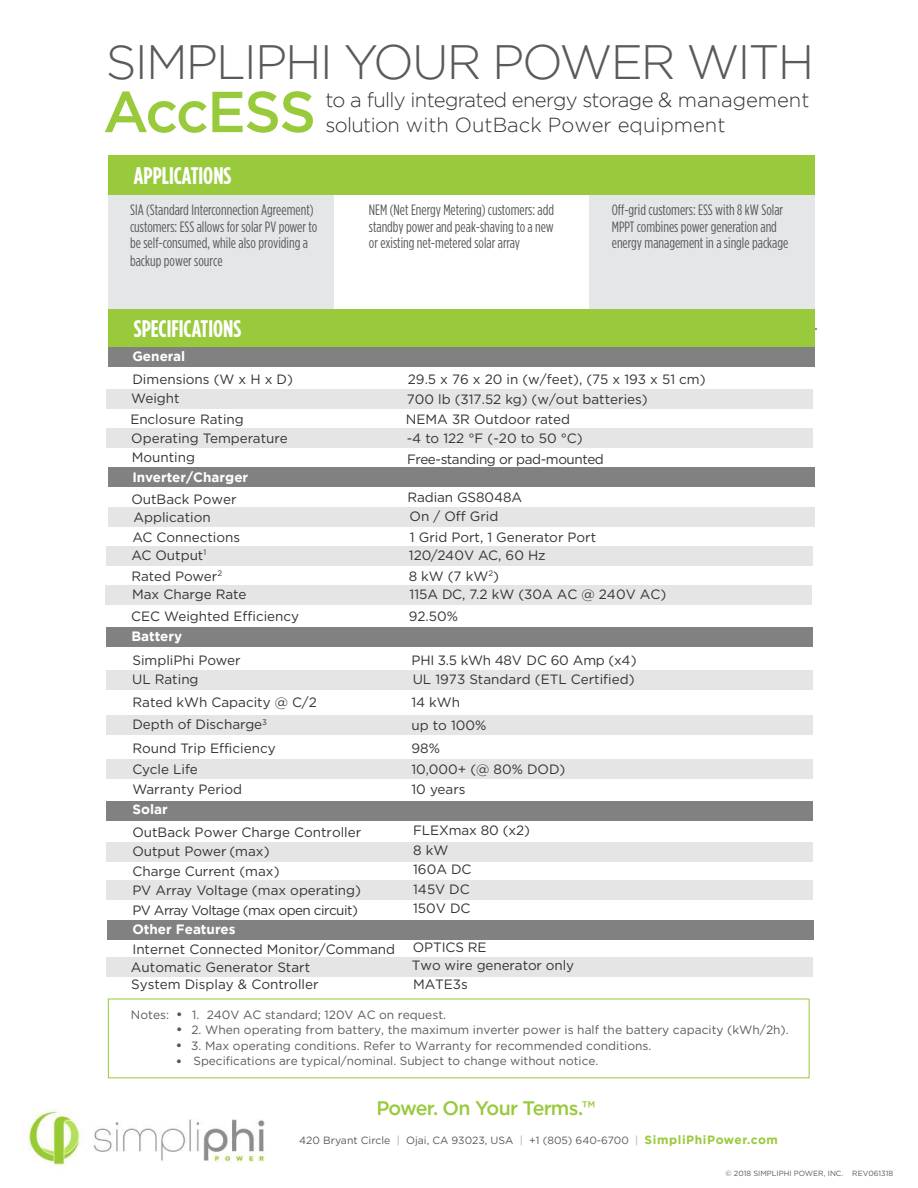
<style>
.page{position:relative;width:918px;height:1188px;background:#fff}
.page>*{position:absolute;margin:0;border:0;box-sizing:border-box;transform-origin:0 0}
.t1{font:500 57.75px "Gotham";color:#99ca3c}
.t2{font:300 48.15px "Gotham";letter-spacing:-.04em;color:#5a5a5c}
.t3{font:700 24px "Gotham Condensed";color:#fff}
.t4{font:300 20.25px/25.5px "Gotham";letter-spacing:-.03em;color:#333}
.t5{font:500 19.5px "Gotham";letter-spacing:-.04em;color:#99ca3c}
.t6{font:18px/30.9px "Myriad Pro";color:#53565a}
.t7{font:16.5px "Gotham HTF";color:#5a5a5c}
.t8{font:15px/16.5px "Gotham Condensed";color:#585a5c}
.t9{font:13.5px/19.5px "Gotham HTF";color:#333}
.t10{font:700 13.5px "Gotham";color:#fff}
.t11{font:13.5px/21px "Gotham HTF";letter-spacing:-.03em;color:#333}
.t12{font:13.5px "Gotham HTF";letter-spacing:-.02em;color:#333}
.t13{font:12px "Gotham HTF";color:#595a5c}
.t14{font:11.85px "Gotham HTF";color:#595a5c}
.t15{font:10.5px "Gotham HTF";color:#5a5a5c}
.t16{font:7.5px "Gotham HTF";color:#5a5a5c}
.s1{color:#a6a7aa}
.s2{font-family:"Gotham";font-weight:700;font-size:12px;color:#99ca3c}
</style>
<div class="page">
<div style="left:106px;top:957px;width:707px;height:20px;background:#e5e5e5"></div>
<div style="left:108px;top:193px;width:226px;height:127px;background:#e5e6e7"></div>
<div style="left:589px;top:193px;width:226px;height:127px;background:#e5e6e7"></div>
<div style="left:108px;top:155px;width:707px;height:40px;background:#99ca3c"></div>
<div style="left:108px;top:309px;width:707px;height:39px;background:#99ca3c"></div>
<div style="left:108px;top:347px;width:707px;height:20px;background:#818181"></div>
<div style="left:106px;top:628px;width:707px;height:19px;background:#818181"></div>
<div style="left:106px;top:389px;width:707px;height:20px;background:#e5e5e5"></div>
<div style="left:106px;top:428px;width:707px;height:20px;background:#e5e5e5"></div>
<div style="left:108px;top:507px;width:707px;height:20px;background:#e5e5e5"></div>
<div style="left:106px;top:546px;width:707px;height:20px;background:#e5e5e5"></div>
<div style="left:106px;top:585px;width:706px;height:20px;background:#e5e5e5"></div>
<div style="left:106px;top:670px;width:706px;height:20px;background:#e5e5e5"></div>
<div style="left:106px;top:715px;width:707px;height:20px;background:#e5e5e5"></div>
<div style="left:106px;top:759px;width:707px;height:20px;background:#e5e5e5"></div>
<div style="left:106px;top:842px;width:707px;height:20px;background:#e5e5e5"></div>
<div style="left:106px;top:881px;width:707px;height:19px;background:#e5e5e5"></div>
<div style="left:106px;top:801px;width:707px;height:19px;background:#818181"></div>
<div style="left:107px;top:920px;width:707px;height:20px;background:#818181"></div>
<div style="left:108px;top:468px;width:707px;height:19px;background:#818181"></div>
<hr style="left:108px;top:999px;width:701px;height:1px;background:#98c93c">
<img style="left:25px;top:1108px;width:240px;height:61px">
<h2 class="t2" style="left:106px;top:43px;width:710px">SIMPLIPHI YOUR POWER WITH</h2>
<h1 class="t1" style="left:103px;top:78px;width:215px">AccE S</h1>
<h1 class="t1" style="left:244px;top:78px;width:38px">S</h1>
<h3 class="t4" style="left:325px;top:88px;width:486px">to a fully integrated energy storage &amp; management solution with OutBack Power equipment</h3>
<h3 class="t3" style="left:134px;top:165px;width:99px">APPLICATIONS</h3>
<p class="t8" style="left:130px;top:203px;width:189px">SIA (Standard Interconnection Agreement) customers: ESS allows for solar PV power to be self-consumed, while also providing a</p>
<p class="t8" style="left:130px;top:254px;width:94px">backup power source</p>
<p class="t8" style="left:369px;top:203px;width:187px;text-align:justify">NEM (Net Energy Metering) customers: add standby power and peak-shaving to a new or existing net-metered solar array</p>
<p class="t8" style="left:612px;top:203px;width:178px">Off-grid customers: ESS with 8 kW Solar<br>MPPT combines power generation and energy management in a single package</p>
<h3 class="t3" style="left:134px;top:318px;width:109px">SPECIFICATIONS</h3>
<p class="t10" style="left:132px;top:351px;width:54px">General</p>
<p class="t9" style="left:130px;top:370px;width:164px;line-height:20.1px">Dimensions (W x H x D)<br>Weight<br>Enclosure Rating</p>
<p class="t9" style="left:131px;top:429px;width:158px">Operating Temperature<br>Mounting</p>
<p class="t10" style="left:132px;top:471px;width:117px">Inverter/Charger</p>
<p class="t9" style="left:131px;top:490px;width:107px;line-height:18.3px">OutBack Power<br>Application</p>
<p class="t9" style="left:131px;top:528px;width:110px;line-height:18.1px">AC Connections<br>AC Output<sup>1</sup></p>
<p class="t9" style="left:131px;top:567px;width:117px;line-height:18.5px">Rated Power<sup>2<br></sup>Max Charge Rate</p>
<p class="t9" style="left:131px;top:607px;width:169px">CEC Weighted Efficiency</p>
<p class="t10" style="left:132px;top:630px;width:52px">Battery</p>
<p class="t9" style="left:132px;top:651px;width:110px;line-height:19px">SimpliPhi Power<br>UL Rating</p>
<p class="t9" style="left:132px;top:692px;width:186px;line-height:22.8px">Rated kWh Capacity @ C/2<br>Depth of Discharge<sup>3<br></sup>Round Trip Efficiency</p>
<p class="t9" style="left:132px;top:760px;width:111px;line-height:20px">Cycle Life<br>Warranty Period</p>
<p class="t10" style="left:132px;top:804px;width:37px">Solar</p>
<p class="t9" style="left:132px;top:842px;width:230px">Output Power (max)<br>Charge Current (max)<br>PV Array Voltage (max operating)<br>PV Array Voltage (max open circuit)</p>
<p class="t10" style="left:132px;top:924px;width:105px">Other Features</p>
<p class="t9" style="left:132px;top:940px;width:264px">Internet Connected Monitor/Command</p>
<p class="t9" style="left:132px;top:823px;width:230px">OutBack Power Charge Controller</p>
<p class="t9" style="left:406px;top:370px;width:301px;line-height:20.1px">29.5 x 76 x 20 in (w/feet), (75 x 193 x 51 cm)<br>700 lb (317.52 kg) (w/out batteries)<br>NEMA 3R Outdoor rated</p>
<p class="t11" style="left:407px;top:428px;width:199px">-4 to 122 °F (-20 to 50 °C)<br>Free-standing or pad-mounted</p>
<p class="t9" style="left:408px;top:489px;width:116px;line-height:18.3px">Radian GS8048A<br>On / Off Grid</p>
<p class="t9" style="left:409px;top:528px;width:189px;line-height:18.1px">1 Grid Port, 1 Generator Port<br>120/240V AC, 60 Hz</p>
<p class="t9" style="left:409px;top:567px;width:259px;line-height:18.5px">8 kW (7 kW<sup>2</sup>)<br>115A DC, 7.2 kW (30A AC @ 240V AC)</p>
<p class="t9" style="left:409px;top:607px;width:51px">92.50%</p>
<p class="t12" style="left:412px;top:654px;width:226px">PHI 3.5 kWh 48V DC 60 Amp (x4)</p>
<p class="t9" style="left:411px;top:692px;width:76px;line-height:22.8px">14 kWh<br>up to 100%<br>98%</p>
<p class="t9" style="left:411px;top:760px;width:155px;line-height:20px">10,000+ (@ 80% DOD)<br>10 years</p>
<p class="t9" style="left:413px;top:821px;width:118px">FLEXmax 80 (x2)<br>8 kW<br>160A DC<br>145V DC<br>150V DC</p>
<p class="t9" style="left:413px;top:938px;width:75px">OPTICS RE</p>
<p class="t9" style="left:413px;top:670px;width:223px">UL 1973 Standard (ETL Certified)</p>
<p class="t9" style="left:131px;top:958px;width:181px">Automatic Generator Start</p>
<p class="t9" style="left:412px;top:956px;width:164px">Two wire generator only</p>
<p class="t9" style="left:131px;top:975px;width:189px">System Display &amp; Controller</p>
<p class="t9" style="left:413px;top:975px;width:56px">MATE3s</p>
<p class="t13" style="left:131px;top:1009px;width:40px">Notes:</p>
<h3 class="t6" style="left:177px;top:997px;width:7px">• •</h3>
<h3 class="t6" style="left:177px;top:1044px;width:7px">•</h3>
<h3 class="t6" style="left:177px;top:1012px;width:7px">•</h3>
<p class="t13" style="left:192px;top:1009px;width:255px">1. 240V AC standard; 120V AC on request.</p>
<p class="t14" style="left:193px;top:1056px;width:406px">Specifications are typical/nominal. Subject to change without notice.</p>
<p class="t13" style="left:191px;top:1024px;width:599px">2. When operating from battery, the maximum inverter power is half the battery capacity (kWh/2h).</p>
<p class="t13" style="left:191px;top:1040px;width:462px">3. Max operating conditions. Refer to Warranty for recommended conditions.</p>
<h3 class="t5" style="left:376px;top:1097px;width:220px">Power. On Your Terms.™</h3>
<p class="t15" style="left:299px;top:1136px;width:480px">420 Bryant Circle <span class="s1">|</span> Ojai, CA 93023, USA <span class="s1">|</span> +1 (805) 640-6700 <span class="s1">|</span> <span class="s2">SimpliPhiPower.com</span></p>
<p class="t7" style="left:811px;top:321px;width:8px">-</p>
<p class="t16" style="left:725px;top:1170px;width:169px">© 2018 SIMPLIPHI POWER, INC. REV061318</p>
</div>
